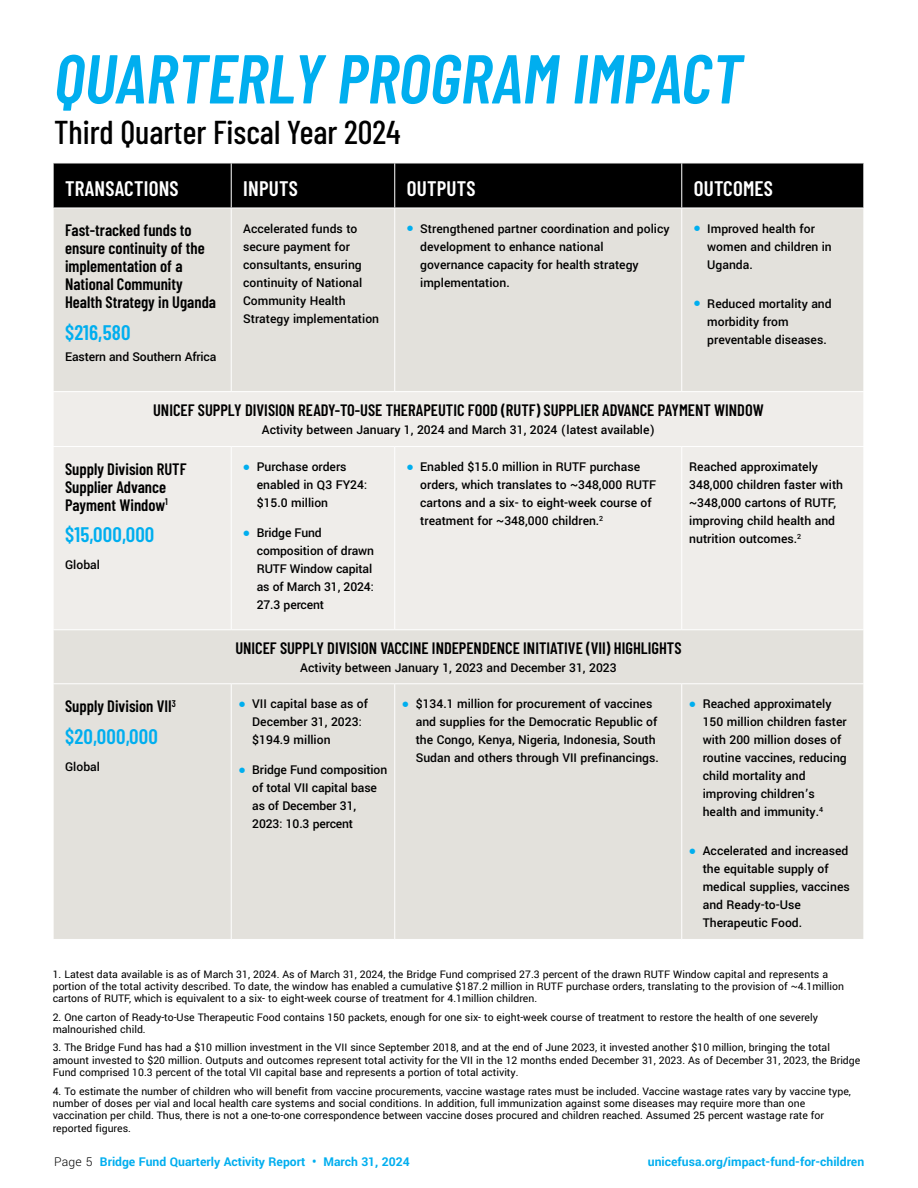
<style>
.page{position:relative;width:918px;height:1188px;background:#fff}
.page>*{position:absolute;margin:0;border:0;box-sizing:border-box;transform-origin:0 0}
.t1{font:italic 600 69px "Barlow Condensed";color:#00aeef}
.t2{font:500 33px "Barlow Condensed";color:#000}
.t3{font:600 21px "Barlow Condensed";letter-spacing:.01em;color:#fff}
.t4{font:600 21px "Barlow Condensed";letter-spacing:.01em;color:#00aeef}
.t5{font:600 16.5px/18px "Barlow Condensed";color:#000}
.t6{font:500 13.5px/18px "Yantramanav";color:#000}
.t7{font:700 13.5px "Yantramanav";color:#00aeef}
.t8{font:11.7px/12.5px "Yantramanav";color:#000}
.s1{font-weight:300;color:#000}
</style>
<div class="page">
<div style="left:54px;top:164px;width:809px;height:44px;background:#000"></div>
<div style="left:54px;top:209px;width:809px;height:182px;background:#e3e1dc"></div>
<div style="left:54px;top:392px;width:809px;height:237px;background:#efedea"></div>
<div style="left:54px;top:630px;width:809px;height:309px;background:#e3e1dc"></div>
<hr style="left:231px;top:163px;width:1px;height:45px;background:#fff">
<hr style="left:394px;top:163px;width:1px;height:45px;background:#fff">
<hr style="left:681px;top:163px;width:1px;height:45px;background:#fff">
<hr style="left:231px;top:208px;width:1px;height:183px;background:#fff">
<hr style="left:394px;top:208px;width:1px;height:183px;background:#fff">
<hr style="left:681px;top:208px;width:1px;height:183px;background:#fff">
<hr style="left:53px;top:446px;width:178px;height:1px;background:#fff">
<hr style="left:231px;top:446px;width:164px;height:1px;background:#fff">
<hr style="left:231px;top:447px;width:1px;height:182px;background:#fff">
<hr style="left:395px;top:446px;width:287px;height:1px;background:#fff">
<hr style="left:394px;top:447px;width:1px;height:182px;background:#fff">
<hr style="left:682px;top:446px;width:182px;height:1px;background:#fff">
<hr style="left:681px;top:447px;width:1px;height:182px;background:#fff">
<hr style="left:53px;top:683px;width:178px;height:1px;background:#fff">
<hr style="left:231px;top:683px;width:164px;height:1px;background:#fff">
<hr style="left:231px;top:684px;width:1px;height:255px;background:#fff">
<hr style="left:395px;top:683px;width:287px;height:1px;background:#fff">
<hr style="left:394px;top:684px;width:1px;height:255px;background:#fff">
<hr style="left:682px;top:683px;width:182px;height:1px;background:#fff">
<hr style="left:681px;top:684px;width:1px;height:255px;background:#fff">
<svg style="left:407px;top:226px;width:6px;height:5px"></svg>
<svg style="left:694px;top:226px;width:6px;height:5px"></svg>
<svg style="left:694px;top:301px;width:6px;height:5px"></svg>
<svg style="left:244px;top:464px;width:5px;height:6px"></svg>
<svg style="left:244px;top:530px;width:5px;height:6px"></svg>
<svg style="left:407px;top:464px;width:6px;height:6px"></svg>
<svg style="left:239px;top:701px;width:6px;height:6px"></svg>
<svg style="left:239px;top:767px;width:6px;height:6px"></svg>
<svg style="left:403px;top:701px;width:5px;height:6px"></svg>
<svg style="left:690px;top:701px;width:5px;height:6px"></svg>
<svg style="left:690px;top:848px;width:5px;height:6px"></svg>
<h1 class="t1" style="left:54px;top:30px;width:690px">QUARTERLY PROGRAM IMPACT</h1>
<h2 class="t2" style="left:54px;top:109px;width:348px">Third Quarter Fiscal Year 2024</h2>
<h3 class="t3" style="left:65px;top:173px;width:115px">TRANSACTIONS</h3>
<h3 class="t3" style="left:243px;top:173px;width:56px">INPUTS</h3>
<h3 class="t3" style="left:407px;top:173px;width:70px">OUTPUTS</h3>
<h3 class="t3" style="left:694px;top:173px;width:81px">OUTCOMES</h3>
<p class="t5" style="left:65px;top:220px;width:152px">Fast-tracked funds to ensure continuity of the implementation of a<br>National Community<br>Health Strategy in Uganda</p>
<h3 class="t4" style="left:65px;top:317px;width:67px">$216,580</h3>
<p class="t6" style="left:65px;top:348px;width:153px">Eastern and Southern Africa</p>
<p class="t6" style="left:243px;top:220px;width:137px">Accelerated funds to secure payment for consultants, ensuring continuity of National<br>Community Health<br>Strategy implementation</p>
<p class="t6" style="left:420px;top:220px;width:251px">Strengthened partner coordination and policy development to enhance national governance capacity for health strategy implementation.</p>
<p class="t6" style="left:707px;top:220px;width:126px">Improved health for women and children in<br>Uganda.</p>
<p class="t6" style="left:707px;top:295px;width:126px">Reduced mortality and morbidity from preventable diseases.</p>
<p class="t5" style="left:153px;top:400px;width:612px">UNICEF SUPPLY DIVISION READY-TO-USE THERAPEUTIC FOOD (RUTF) SUPPLIER ADVANCE PAYMENT WINDOW</p>
<p class="t6" style="left:262px;top:421px;width:395px">Activity between January 1, 2024 and March 31, 2024 (latest available)</p>
<p class="t5" style="left:65px;top:459px;width:123px">Supply Division RUTF<br>Supplier Advance<br>Payment Window<sup>1</sup></p>
<h3 class="t4" style="left:65px;top:520px;width:91px">$15,000,000</h3>
<p class="t6" style="left:65px;top:556px;width:36px">Global</p>
<p class="t6" style="left:420px;top:458px;width:238px">Enabled $15.0 million in RUTF purchase orders, which translates to ~348,000 RUTF cartons and a six- to eight-week course of treatment for ~348,000 children.<sup>2</sup></p>
<p class="t6" style="left:689px;top:458px;width:155px">Reached approximately<br>348,000 children faster with ~348,000 cartons of RUTF, improving child health and nutrition outcomes.<sup>2</sup></p>
<p class="t6" style="left:257px;top:458px;width:112px">Purchase orders enabled in Q3 FY24: $15.0 million</p>
<p class="t6" style="left:257px;top:524px;width:119px">Bridge Fund composition of drawn<br>RUTF Window capital as of March 31, 2024:<br>27.3 percent</p>
<p class="t5" style="left:65px;top:696px;width:112px">Supply Division VII<sup>3</sup></p>
<h3 class="t4" style="left:65px;top:721px;width:94px">$20,000,000</h3>
<p class="t6" style="left:65px;top:758px;width:36px">Global</p>
<p class="t5" style="left:235px;top:638px;width:448px">UNICEF SUPPLY DIVISION VACCINE INDEPENDENCE INITIATIVE (VII) HIGHLIGHTS</p>
<p class="t6" style="left:300px;top:659px;width:318px">Activity between January 1, 2023 and December 31, 2023</p>
<p class="t6" style="left:252px;top:695px;width:117px">VII capital base as of<br>December 31, 2023: $194.9 million</p>
<p class="t6" style="left:252px;top:761px;width:136px">Bridge Fund composition of total VII capital base as of December 31,<br>2023: 10.3 percent</p>
<p class="t6" style="left:416px;top:695px;width:245px">$134.1 million for procurement of vaccines and supplies for the Democratic Republic of the Congo, Kenya, Nigeria, Indonesia, South Sudan and others through VII prefinancings.</p>
<p class="t6" style="left:703px;top:695px;width:146px">Reached approximately<br>150 million children faster with 200 million doses of routine vaccines, reducing child mortality and improving children’s health and immunity.<sup>4</sup></p>
<p class="t6" style="left:703px;top:842px;width:149px">Accelerated and increased the equitable supply of medical supplies, vaccines and Ready-to-Use<br>Therapeutic Food.</p>
<p class="t8" style="left:53px;top:968px;width:793px">1. Latest data available is as of March 31, 2024. As of March 31, 2024, the Bridge Fund comprised 27.3 percent of the drawn RUTF Window capital and represents a portion of the total activity described. To date, the window has enabled a cumulative $187.2 million in RUTF purchase orders, translating to the provision of ~4.1million cartons of RUTF, which is equivalent to a six- to eight-week course of treatment for 4.1million children.</p>
<p class="t8" style="left:53px;top:1011px;width:767px">2. One carton of Ready-to-Use Therapeutic Food contains 150 packets, enough for one six- to eight-week course of treatment to restore the health of one severely malnourished child.</p>
<p class="t8" style="left:53px;top:1042px;width:809px">3. The Bridge Fund has had a $10 million investment in the VII since September 2018, and at the end of June 2023, it invested another $10 million, bringing the total amount invested to $20 million. Outputs and outcomes represent total activity for the VII in the 12 months ended December 31, 2023. As of December 31, 2023, the Bridge<br>Fund comprised 10.3 percent of the total VII capital base and represents a portion of total activity.</p>
<p class="t8" style="left:53px;top:1085px;width:800px">4. To estimate the number of children who will benefit from vaccine procurements, vaccine wastage rates must be included. Vaccine wastage rates vary by vaccine type, number of doses per vial and local health care systems and social conditions. In addition, full immunization against some diseases may require more than one vaccination per child. Thus, there is not a one-to-one correspondence between vaccine doses procured and children reached. Assumed 25 percent wastage rate for reported figures.</p>
<p class="t7" style="left:54px;top:1154px;width:357px"><span class="s1">Page 5</span> Bridge Fund Quarterly Activity Report • March 31, 2024</p>
<p class="t7" style="left:648px;top:1154px;width:218px">unicefusa.org/impact-fund-for-children</p>
</div>
